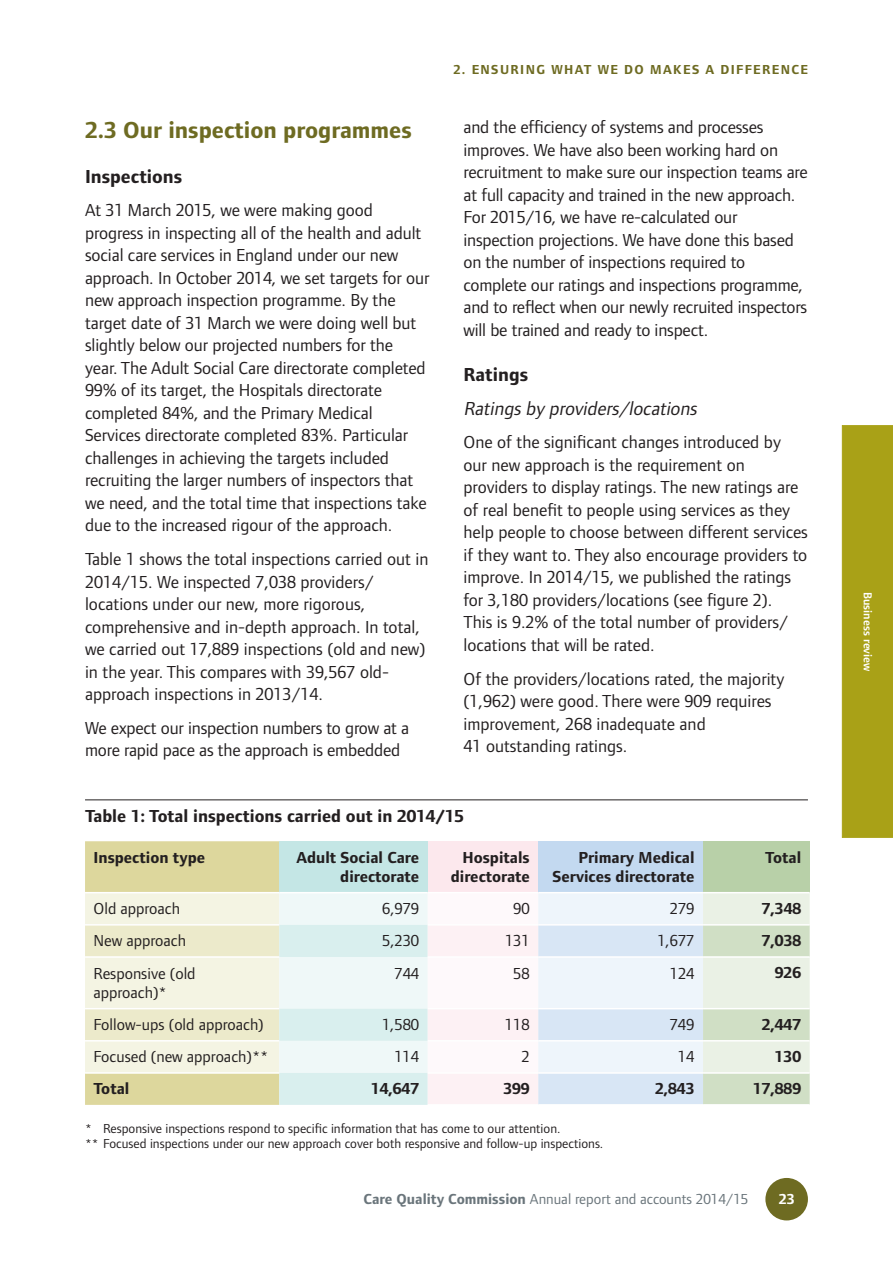
<style>
.page{position:relative;width:893px;height:1263px;background:#fff}
.page>*{position:absolute;margin:0;border:0;box-sizing:border-box;transform-origin:0 0}
.t1{font:700 24px "Foundry Form Sans";color:#6e6b22}
.t2{font:italic 19.5px "Foundry Form Sans";color:#231f20}
.t3{font:700 19.5px "Foundry Form Sans";color:#231f20}
.t4{font:18px/22.5px "Foundry Form Sans";letter-spacing:-.005em;color:#231f20}
.t5{font:700 18px "Foundry Form Sans";color:#231f20}
.t6{font:700 16.5px/19.5px "Foundry Form Sans";color:#231f20;text-align:right}
.t7{font:16.5px/19.5px "Foundry Form Sans";color:#231f20}
.t8{font:15px "Foundry Form Sans";color:#6a757b}
.t9{font:700 15px "Foundry Form Sans";color:#fff}
.t10{font:13.5px/15px "Foundry Form Sans";color:#231f20}
.t11{font:700 13.5px "Foundry Form Sans";letter-spacing:.1em;color:#6e6b22}
.t12{font:600 12px "Foundry Form Sans";color:#fff}
.s1{font-weight:700}
</style>
<div class="page">
<div style="left:765px;top:1178px;width:43px;height:42px;background:#6e6b22;border-radius:50%"></div>
<div style="left:842px;top:425px;width:51px;height:413px;background:#a9a117"></div>
<hr style="left:85px;top:799px;width:723px;height:1px;background:#231f20">
<div style="left:85px;top:841px;width:194px;height:51px;background:#ddd79d"></div>
<div style="left:279px;top:841px;width:149px;height:52px;background:#c4e6e5"></div>
<div style="left:428px;top:841px;width:110px;height:52px;background:#fce8ed"></div>
<div style="left:538px;top:841px;width:165px;height:52px;background:#c3d9f0"></div>
<div style="left:703px;top:841px;width:107px;height:52px;background:#b8d0a8"></div>
<svg style="left:85px;top:893px;width:725px;height:212px"></svg>
<hr style="left:85px;top:924px;width:194px;height:1px;background:#fff">
<hr style="left:85px;top:956px;width:194px;height:2px;background:#fff">
<hr style="left:85px;top:1008px;width:194px;height:1px;background:#fff">
<hr style="left:85px;top:1040px;width:194px;height:1px;background:#fff">
<hr style="left:85px;top:1072px;width:194px;height:2px;background:#fff">
<hr style="left:279px;top:892px;width:149px;height:1px;background:#fff">
<hr style="left:428px;top:892px;width:110px;height:1px;background:#fff">
<hr style="left:428px;top:924px;width:110px;height:1px;background:#fff">
<hr style="left:428px;top:956px;width:110px;height:2px;background:#fff">
<hr style="left:428px;top:1008px;width:110px;height:1px;background:#fff">
<hr style="left:428px;top:1040px;width:110px;height:1px;background:#fff">
<hr style="left:428px;top:1072px;width:110px;height:2px;background:#fff">
<hr style="left:428px;top:1104px;width:110px;height:1px;background:#fff">
<hr style="left:538px;top:924px;width:165px;height:1px;background:#fff">
<hr style="left:703px;top:924px;width:107px;height:1px;background:#fff">
<hr style="left:538px;top:956px;width:165px;height:2px;background:#fff">
<hr style="left:703px;top:956px;width:107px;height:2px;background:#fff">
<hr style="left:538px;top:1008px;width:165px;height:1px;background:#fff">
<hr style="left:703px;top:1008px;width:107px;height:1px;background:#fff">
<hr style="left:538px;top:1040px;width:165px;height:1px;background:#fff">
<hr style="left:703px;top:1040px;width:107px;height:1px;background:#fff">
<hr style="left:538px;top:1072px;width:165px;height:2px;background:#fff">
<hr style="left:703px;top:1072px;width:107px;height:2px;background:#fff">
<hr style="left:538px;top:1104px;width:165px;height:1px;background:#fff">
<hr style="left:703px;top:1104px;width:107px;height:1px;background:#fff">
<hr style="left:538px;top:892px;width:165px;height:1px;background:#fff">
<hr style="left:703px;top:892px;width:107px;height:1px;background:#fff">
<h1 class="t1" style="left:85px;top:116px;width:328px">2.3 Our inspection programmes</h1>
<p class="t3" style="left:85px;top:165px;width:99px">Inspections</p>
<p class="t4" style="left:85px;top:199px;width:346px">At 31 March 2015, we were making good progress in inspecting all of the health and adult social care services in England under our new approach. In October 2014, we set targets for our new approach inspection programme. By the target date of 31 March we were doing well but slightly below our projected numbers for the year. The Adult Social Care directorate completed 99% of its target, the Hospitals directorate completed 84%, and the Primary Medical Services directorate completed 83%. Particular challenges in achieving the targets included recruiting the larger numbers of inspectors that we need, and the total time that inspections take due to the increased rigour of the approach.</p>
<p class="t4" style="left:85px;top:548px;width:345px">Table 1 shows the total inspections carried out in 2014/15. We inspected 7,038 providers/ locations under our new, more rigorous, comprehensive and in-depth approach. In total, we carried out 17,889 inspections (old and new) in the year. This compares with 39,567 old&shy;approach inspections in 2013/14.</p>
<p class="t4" style="left:85px;top:716px;width:326px">We expect our inspection numbers to grow at a more rapid pace as the approach is embedded</p>
<p class="t11" style="left:453px;top:62px;width:356px">2. ENSURING WHAT WE DO MAKES A DIFFERENCE</p>
<p class="t4" style="left:463px;top:116px;width:346px">and the efficiency of systems and processes improves. We have also been working hard on recruitment to make sure our inspection teams are at full capacity and trained in the new approach.<br>For 2015/16, we have re-calculated our inspection projections. We have done this based on the number of inspections required to complete our ratings and inspections programme, and to reflect when our newly recruited inspectors will be trained and ready to inspect.</p>
<p class="t3" style="left:463px;top:363px;width:66px">Ratings</p>
<p class="t2" style="left:463px;top:397px;width:239px">Ratings by providers/locations</p>
<p class="t4" style="left:463px;top:431px;width:346px">One of the significant changes introduced by our new approach is the requirement on providers to display ratings. The new ratings are of real benefit to people using services as they help people to choose between different services if they want to. They also encourage providers to improve. In 2014/15, we published the ratings for 3,180 providers/locations (see figure 2).<br>This is 9.2% of the total number of providers/ locations that will be rated.</p>
<p class="t4" style="left:463px;top:667px;width:322px">Of the providers/locations rated, the majority (1,962) were good. There were 909 requires improvement, 268 inadequate and<br>41 outstanding ratings.</p>
<p class="t5" style="left:85px;top:805px;width:380px">Table 1: Total inspections carried out in 2014/15</p>
<p class="t6" style="left:94px;top:847px;width:113px">Inspection type</p>
<p class="t6" style="left:296px;top:847px;width:124px">Adult Social Care directorate</p>
<p class="t6" style="left:451px;top:847px;width:80px">Hospitals directorate</p>
<p class="t6" style="left:552px;top:847px;width:144px">Primary Medical<br>Services directorate</p>
<p class="t6" style="left:765px;top:847px;width:37px">Total</p>
<p class="t7" style="left:94px;top:899px;width:88px">Old approach</p>
<p class="t7" style="left:382px;top:899px;width:39px">6,979</p>
<p class="t7" style="left:513px;top:899px;width:18px">90</p>
<p class="t7" style="left:670px;top:899px;width:26px">279</p>
<p class="t6" style="left:762px;top:899px;width:41px">7,348</p>
<p class="t7" style="left:94px;top:931px;width:94px">New approach</p>
<p class="t7" style="left:382px;top:931px;width:39px">5,230</p>
<p class="t7" style="left:505px;top:931px;width:26px">131</p>
<p class="t7" style="left:657px;top:931px;width:39px">1,677</p>
<p class="t6" style="left:762px;top:931px;width:41px">7,038</p>
<p class="t7" style="left:94px;top:963px;width:104px">Responsive (old approach)*</p>
<p class="t7" style="left:394px;top:963px;width:26px">744</p>
<p class="t7" style="left:513px;top:963px;width:18px">58</p>
<p class="t7" style="left:670px;top:963px;width:26px">124</p>
<p class="t6" style="left:775px;top:963px;width:28px">926</p>
<p class="t7" style="left:93px;top:1015px;width:172px">Follow-ups (old approach)</p>
<p class="t7" style="left:382px;top:1015px;width:39px">1,580</p>
<p class="t7" style="left:505px;top:1015px;width:26px">118</p>
<p class="t7" style="left:670px;top:1015px;width:26px">749</p>
<p class="t6" style="left:762px;top:1015px;width:41px">2,447</p>
<p class="t7" style="left:93px;top:1047px;width:177px">Focused (new approach)**</p>
<p class="t7" style="left:394px;top:1047px;width:26px">114</p>
<p class="t7" style="left:521px;top:1047px;width:10px">2</p>
<p class="t7" style="left:678px;top:1047px;width:18px">14</p>
<p class="t6" style="left:775px;top:1047px;width:28px">130</p>
<p class="t6" style="left:93px;top:1079px;width:37px">Total</p>
<p class="t6" style="left:371px;top:1079px;width:50px">14,647</p>
<p class="t6" style="left:503px;top:1079px;width:28px">399</p>
<p class="t6" style="left:655px;top:1079px;width:41px">2,843</p>
<p class="t6" style="left:753px;top:1079px;width:50px">17,889</p>
<p class="t10" style="left:85px;top:1121px;width:520px">* Responsive inspections respond to specific information that has come to our attention.<br>** Focused inspections under our new approach cover both responsive and follow-up inspections.</p>
<p class="t8" style="left:364px;top:1190px;width:386px"><span class="s1">Care Quality Commission</span> Annual report and accounts 2014/15</p>
<p class="t9" style="left:779px;top:1190px;width:17px">23</p>
<p class="t12" style="left:875px;top:592px;width:81px;rotate:90deg">Business review</p>
</div>
